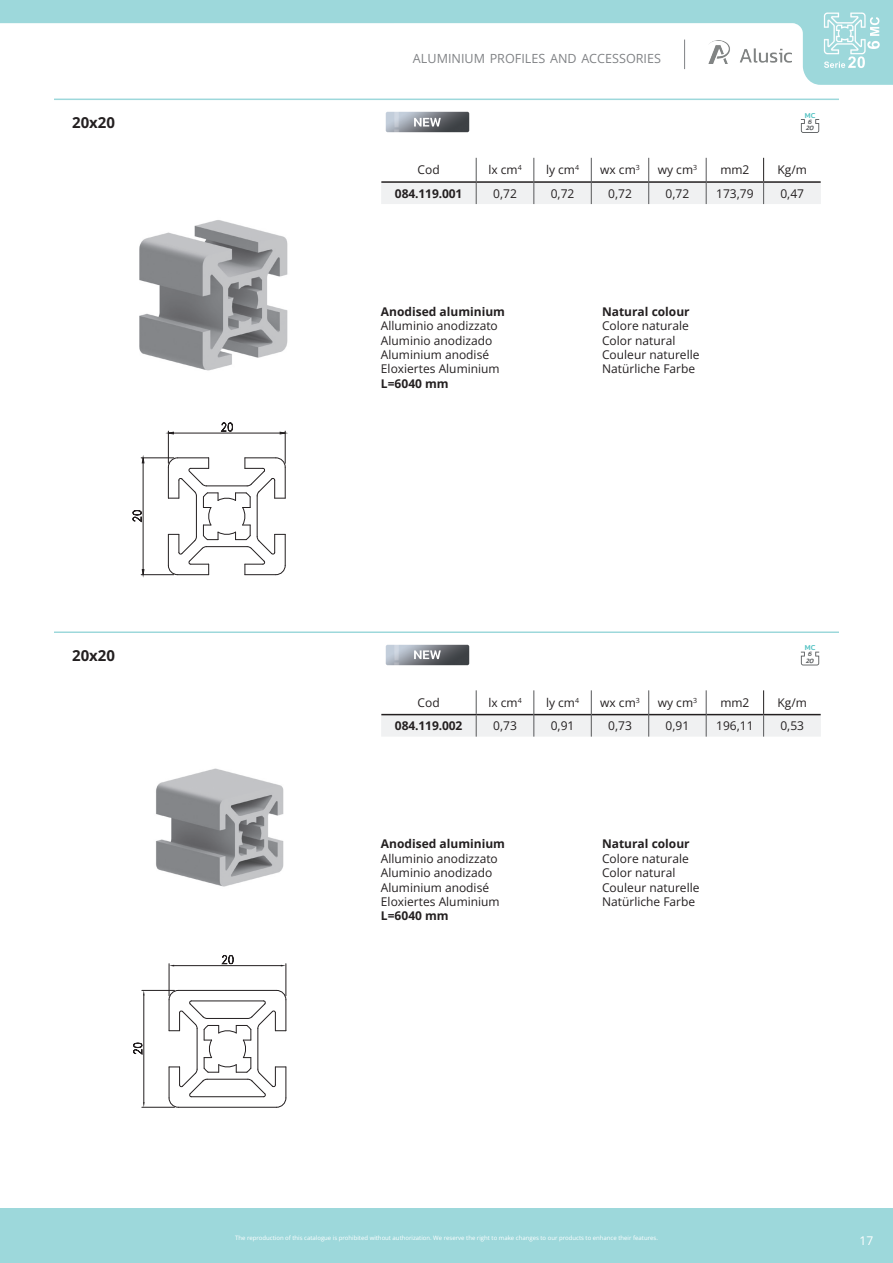
<style>
.page{position:relative;width:893px;height:1263px;background:#fff}
.page>*{position:absolute;margin:0;border:0;box-sizing:border-box;transform-origin:0 0}
.t1{font:700 15px "Open Sans";color:#231f20}
.t2{font:12.6px "Open Sans";color:#808285}
.t3{font:12px/14.4px "Open Sans";color:#231f20}
.t4{font:700 12px "Open Sans";color:#231f20}
.t5{font:12px "Open Sans";color:#fff}
.t6{font:500 7.65px "Kanit";color:#59c4c5}
.t7{font:italic 500 6.75px/6.3px "Kanit";color:#535658;text-align:center}
.t8{font:6px "Open Sans";color:#fff}
</style>
<div class="page">
<hr style="left:54px;top:99px;width:785px;height:1px;background:#9dd8db">
<hr style="left:54px;top:631px;width:785px;height:2px;background:#9dd8db">
<svg style="left:0;top:0;width:893px;height:85px"></svg>
<img style="left:824px;top:13px;width:56px;height:56px">
<svg style="left:684px;top:40px;width:1px;height:29px"></svg>
<div style="left:0;top:1208px;width:893px;height:55px;background:#9dd8db"></div>
<img style="left:139px;top:220px;width:149px;height:151px">
<hr style="left:141px;top:458px;width:33px;height:1px;background:#231f20">
<hr style="left:141px;top:574px;width:33px;height:1px;background:#231f20">
<hr style="left:143px;top:463px;width:1px;height:107px;background:#231f20">
<svg style="left:142px;top:456px;width:2px;height:7px"></svg>
<svg style="left:142px;top:569px;width:2px;height:8px"></svg>
<svg style="left:133px;top:510px;width:9px;height:12px"></svg>
<hr style="left:168px;top:431px;width:1px;height:32px;background:#231f20">
<hr style="left:285px;top:431px;width:1px;height:32px;background:#231f20">
<hr style="left:173px;top:433px;width:107px;height:1px;background:#231f20">
<svg style="left:166px;top:432px;width:8px;height:2px"></svg>
<svg style="left:280px;top:432px;width:7px;height:2px"></svg>
<svg style="left:221px;top:423px;width:12px;height:8px"></svg>
<svg style="left:168px;top:457px;width:118px;height:118px"></svg>
<img style="left:385px;top:112px;width:85px;height:21px">
<svg style="left:801px;top:119px;width:18px;height:14px"></svg>
<svg style="left:381px;top:158px;width:440px;height:46px"></svg>
<img style="left:156px;top:768px;width:128px;height:119px">
<hr style="left:142px;top:990px;width:33px;height:1px;background:#231f20">
<hr style="left:142px;top:1107px;width:33px;height:1px;background:#231f20">
<hr style="left:144px;top:995px;width:1px;height:107px;background:#231f20">
<svg style="left:133px;top:1043px;width:9px;height:12px"></svg>
<hr style="left:169px;top:964px;width:1px;height:32px;background:#231f20">
<hr style="left:286px;top:964px;width:1px;height:32px;background:#231f20">
<hr style="left:174px;top:965px;width:107px;height:1px;background:#231f20">
<svg style="left:222px;top:955px;width:12px;height:9px"></svg>
<svg style="left:168px;top:990px;width:119px;height:118px"></svg>
<img style="left:385px;top:644px;width:85px;height:21px">
<svg style="left:801px;top:652px;width:18px;height:13px"></svg>
<svg style="left:381px;top:690px;width:440px;height:47px"></svg>
<p class="t1" style="left:72px;top:112px;width:44px">20x20</p>
<p class="t1" style="left:72px;top:645px;width:44px">20x20</p>
<p class="t2" style="left:413px;top:50px;width:250px">ALU MINIU M PROFILES AND ACCESSORIES</p>
<p class="t6" style="left:805px;top:109px;width:12px">MC</p>
<p class="t7" style="left:806px;top:118px;width:9px">6<br>20</p>
<p class="t3" style="left:418px;top:162px;width:24px">Cod</p>
<p class="t3" style="left:488px;top:162px;width:35px">lx cm<sup>4</sup></p>
<p class="t3" style="left:546px;top:162px;width:35px">ly cm<sup>4</sup></p>
<p class="t3" style="left:600px;top:162px;width:41px">wx cm<sup>3</sup></p>
<p class="t3" style="left:658px;top:162px;width:41px">wy cm<sup>3</sup></p>
<p class="t3" style="left:720px;top:162px;width:31px">mm2</p>
<p class="t3" style="left:777px;top:162px;width:31px">Kg/m</p>
<p class="t4" style="left:395px;top:185px;width:69px">084.119.001</p>
<p class="t3" style="left:493px;top:186px;width:25px">0,72</p>
<p class="t3" style="left:551px;top:186px;width:25px">0,72</p>
<p class="t3" style="left:608px;top:186px;width:25px">0,72</p>
<p class="t3" style="left:666px;top:186px;width:25px">0,72</p>
<p class="t3" style="left:716px;top:186px;width:39px">173,79</p>
<p class="t3" style="left:780px;top:186px;width:25px">0,47</p>
<p class="t4" style="left:381px;top:303px;width:126px">Anodised aluminium</p>
<p class="t3" style="left:381px;top:318px;width:120px">Alluminio anodizzato<br>Aluminio anodizado<br>Aluminium anodisé<br>Eloxiertes Aluminium</p>
<p class="t4" style="left:381px;top:375px;width:69px">L=6040 mm</p>
<p class="t4" style="left:602px;top:303px;width:89px">Natural colour</p>
<p class="t3" style="left:602px;top:318px;width:99px">Colore naturale<br>Color natural<br>Couleur naturelle<br>Natürliche Farbe</p>
<p class="t6" style="left:805px;top:642px;width:12px">MC</p>
<p class="t7" style="left:806px;top:651px;width:9px">6<br>20</p>
<p class="t3" style="left:418px;top:695px;width:24px">Cod</p>
<p class="t3" style="left:488px;top:695px;width:35px">lx cm<sup>4</sup></p>
<p class="t3" style="left:546px;top:695px;width:35px">ly cm<sup>4</sup></p>
<p class="t3" style="left:600px;top:695px;width:41px">wx cm<sup>3</sup></p>
<p class="t3" style="left:658px;top:695px;width:41px">wy cm<sup>3</sup></p>
<p class="t3" style="left:720px;top:695px;width:31px">mm2</p>
<p class="t3" style="left:777px;top:695px;width:31px">Kg/m</p>
<p class="t4" style="left:395px;top:717px;width:69px">084.119.002</p>
<p class="t3" style="left:493px;top:718px;width:25px">0,73</p>
<p class="t3" style="left:551px;top:718px;width:25px">0,91</p>
<p class="t3" style="left:608px;top:718px;width:25px">0,73</p>
<p class="t3" style="left:666px;top:718px;width:25px">0,91</p>
<p class="t3" style="left:716px;top:718px;width:39px">196,11</p>
<p class="t3" style="left:780px;top:718px;width:25px">0,53</p>
<p class="t4" style="left:381px;top:835px;width:126px">Anodised aluminium</p>
<p class="t3" style="left:381px;top:851px;width:120px">Alluminio anodizzato<br>Aluminio anodizado<br>Aluminium anodisé<br>Eloxiertes Aluminium</p>
<p class="t4" style="left:381px;top:907px;width:69px">L=6040 mm</p>
<p class="t4" style="left:602px;top:835px;width:89px">Natural colour</p>
<p class="t3" style="left:602px;top:851px;width:99px">Colore naturale<br>Color natural<br>Couleur naturelle<br>Natürliche Farbe</p>
<p class="t8" style="left:235px;top:1233px;width:424px">The reproduction of this catalogue is prohibited without authorization. We reserve the right to make changes to our products to enhance their features.</p>
<p class="t5" style="left:859px;top:1232px;width:15px">17</p>
</div>
